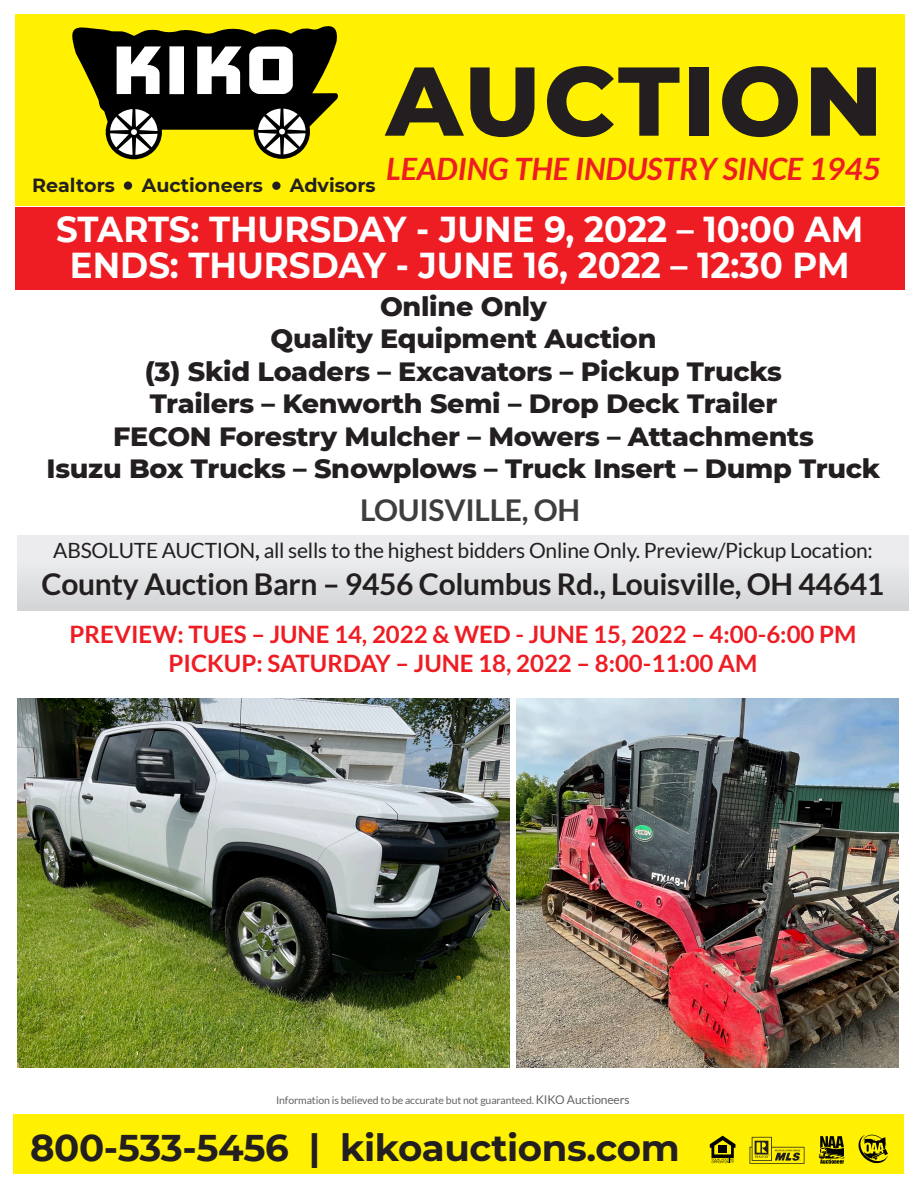
<style>
.page{position:relative;width:918px;height:1188px;background:#fff}
.page>*{position:absolute;margin:0;border:0;box-sizing:border-box;transform-origin:0 0}
.t1{font:800 97.5px "Montserrat";letter-spacing:.03em;color:#231f20}
.t2{font:700 37.2px "Montserrat";letter-spacing:-.01em;color:#231f20}
.t3{font:700 36px "Montserrat";color:#fff;scale:.95 1}
.t4{font:italic 700 30.9px "Lato";color:#ee1d23}
.t5{font:700 30px "Lato";letter-spacing:-.01em;color:#231f20}
.t6{font:700 30px "Lato";letter-spacing:-.01em;color:#3e3e3f}
.t7{font:800 27px "Montserrat";letter-spacing:-.01em;color:#231f20}
.t8{font:700 24px "Lato";color:#ee1d23}
.t9{font:21px "Lato";letter-spacing:-.01em;color:#231f20}
.t10{font:700 19.05px "Montserrat";color:#231f20}
.t11{font:10.5px "Lato";letter-spacing:-.01em;color:#636366}
.s1{font-weight:700}
.s2{font-size:12px}
</style>
<div class="page">
<div style="left:18px;top:536px;width:891px;height:74px;background:linear-gradient(to bottom,#f2f2f3,#d6d7d9)"></div>
<div style="left:15px;top:208px;width:889px;height:82px;background:#ee1d23"></div>
<div style="left:14px;top:1114px;width:890px;height:60px;background:#fff101"></div>
<svg style="left:710px;top:1136px;width:25px;height:27px"></svg>
<svg style="left:750px;top:1137px;width:54px;height:27px"></svg>
<svg style="left:818px;top:1136px;width:26px;height:28px"></svg>
<svg style="left:859px;top:1135px;width:29px;height:29px"></svg>
<img style="left:18px;top:698px;width:491px;height:369px">
<img style="left:517px;top:698px;width:381px;height:369px">
<div style="left:15px;top:14px;width:889px;height:192px;background:#fff101"></div>
<svg style="left:72px;top:26px;width:266px;height:133px"></svg>
<div style="left:124px;top:181px;width:8px;height:9px;background:#231f20;border-radius:50%"></div>
<div style="left:272px;top:182px;width:9px;height:8px;background:#231f20;border-radius:50%"></div>
<p class="t10" style="left:32px;top:171px;width:84px">Realtors</p>
<p class="t10" style="left:142px;top:171px;width:123px">Auctioneers</p>
<p class="t10" style="left:290px;top:171px;width:87px">Advisors</p>
<p class="t1" style="left:386px;top:30px;width:498px">AUCTION</p>
<p class="t4" style="left:386px;top:151px;width:496px">LEADING THE INDUSTRY SINCE 1945</p>
<p class="t3" style="left:56px;top:204px;width:851px">STARTS: THURSDAY - JUNE 9, 2022 – 10:00 AM</p>
<p class="t3" style="left:70px;top:240px;width:822px">ENDS: THURSDAY - JUNE 16, 2022 – 12:30 PM</p>
<p class="t7" style="left:380px;top:287px;width:168px">Online Only</p>
<p class="t7" style="left:270px;top:319px;width:387px">Quality Equipment Auction</p>
<p class="t7" style="left:145px;top:351px;width:639px">(3) Skid Loaders – Excavators – Pickup Trucks</p>
<p class="t7" style="left:150px;top:384px;width:629px">Trailers – Kenworth Semi – Drop Deck Trailer</p>
<p class="t7" style="left:113px;top:416px;width:702px">FECON Forestry Mulcher – Mowers – Attachments</p>
<p class="t7" style="left:47px;top:449px;width:835px">Isuzu Box Trucks – Snowplows – Truck Insert – Dump Truck</p>
<p class="t6" style="left:360px;top:493px;width:221px">LOUISVILLE, OH</p>
<p class="t9" style="left:53px;top:538px;width:821px">ABSOLUTE AUCTION<span class="s1">,</span> all sells to the highest bidders Online Only. Preview/Pickup Location:</p>
<p class="t5" style="left:42px;top:567px;width:844px">County Auction Barn – 9456 Columbus Rd., Louisville, OH 44641</p>
<p class="t8" style="left:70px;top:620px;width:788px">PREVIEW: TUES – JUNE 14, 2022 &amp; WED - JUNE 15, 2022 – 4:00-6:00 PM</p>
<p class="t8" style="left:169px;top:649px;width:590px">PICKUP: SATURDAY – JUNE 18, 2022 – 8:00-11:00 AM</p>
<p class="t11" style="left:276px;top:1095px;width:355px">Information is believed to be accurate but not guaranteed. <span class="s2">KIKO Auctioneers</span></p>
<p class="t2" style="left:30px;top:1121px;width:651px">800-533-5456 | kikoauctions.com</p>
</div>
